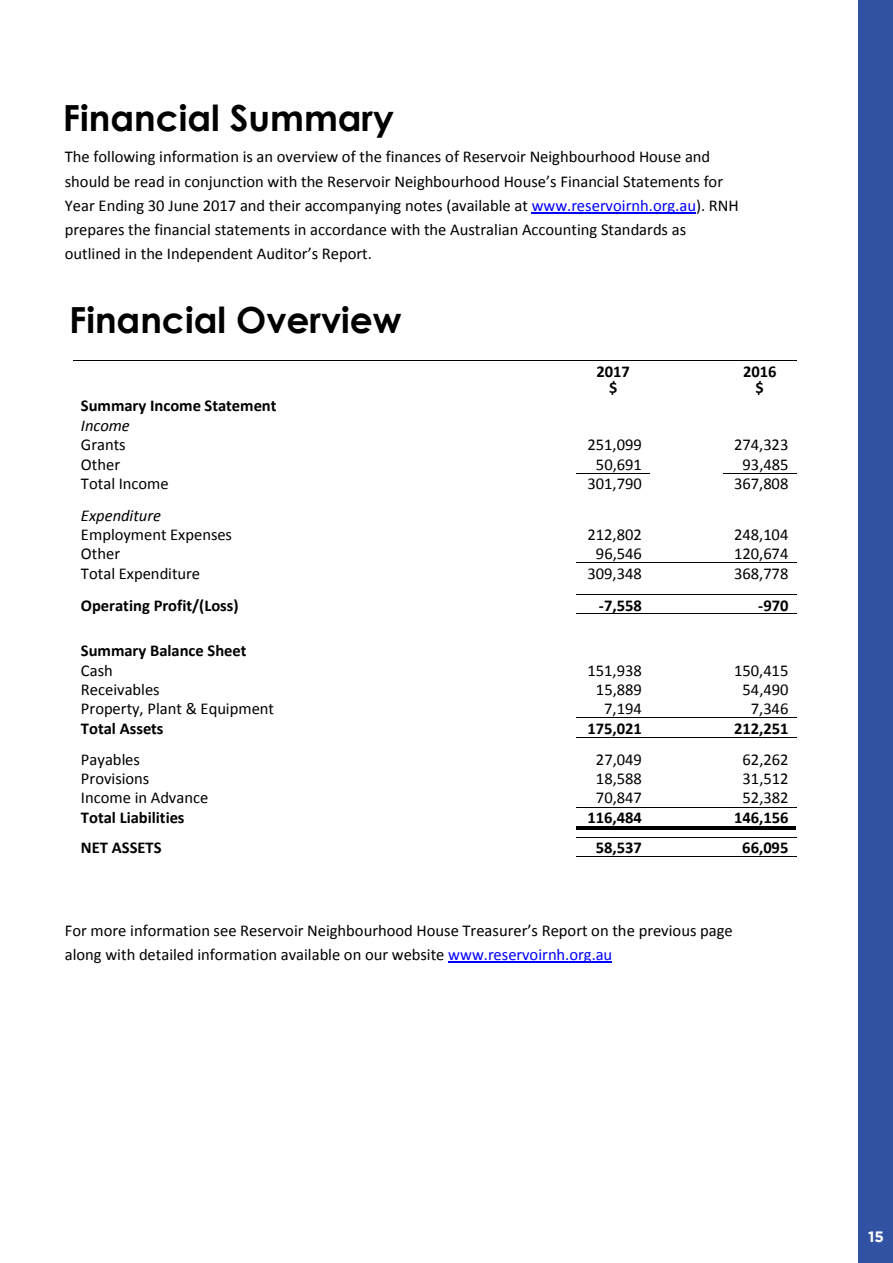
<style>
.page{position:relative;width:893px;height:1263px;background:#fff}
.page>*{position:absolute;margin:0;border:0;box-sizing:border-box;transform-origin:0 0}
.t1{font:700 36px "Century Gothic";color:#000}
.t2{font:16.5px/24.2px "Calibri";color:#000}
.t3{font:700 16.5px "Calibri";color:#000}
.t4{font:italic 16.5px "Calibri";color:#000}
.t5{font:700 15px "Gotham";color:#fff}
.s1{color:#00f}
</style>
<div class="page">
<div style="left:859px;top:0;width:34px;height:1263px;background:#3151a3"></div>
<hr style="left:532px;top:212px;width:164px;height:1px;background:#00f">
<hr style="left:73px;top:360px;width:504px;height:1px;background:#000">
<hr style="left:577px;top:360px;width:73px;height:1px;background:#000">
<hr style="left:651px;top:360px;width:72px;height:1px;background:#000">
<hr style="left:724px;top:360px;width:72px;height:1px;background:#000">
<hr style="left:577px;top:473px;width:73px;height:1px;background:#000">
<hr style="left:723px;top:473px;width:73px;height:1px;background:#000">
<hr style="left:577px;top:562px;width:73px;height:1px;background:#000">
<hr style="left:651px;top:562px;width:72px;height:1px;background:#000">
<hr style="left:724px;top:562px;width:72px;height:1px;background:#000">
<hr style="left:577px;top:594px;width:73px;height:1px;background:#000">
<hr style="left:651px;top:594px;width:72px;height:1px;background:#000">
<hr style="left:724px;top:594px;width:72px;height:1px;background:#000">
<hr style="left:577px;top:613px;width:73px;height:1px;background:#000">
<hr style="left:651px;top:613px;width:72px;height:1px;background:#000">
<hr style="left:724px;top:613px;width:72px;height:1px;background:#000">
<hr style="left:577px;top:717px;width:73px;height:1px;background:#000">
<hr style="left:651px;top:717px;width:72px;height:1px;background:#000">
<hr style="left:724px;top:717px;width:72px;height:1px;background:#000">
<hr style="left:577px;top:737px;width:73px;height:1px;background:#000">
<hr style="left:651px;top:737px;width:72px;height:1px;background:#000">
<hr style="left:724px;top:737px;width:72px;height:1px;background:#000">
<hr style="left:577px;top:807px;width:73px;height:1px;background:#000">
<hr style="left:651px;top:807px;width:72px;height:1px;background:#000">
<hr style="left:724px;top:807px;width:72px;height:1px;background:#000">
<hr style="left:577px;top:826px;width:73px;height:1px;background:#000">
<hr style="left:577px;top:828px;width:73px;height:1px;background:#000">
<hr style="left:653px;top:826px;width:70px;height:1px;background:#000">
<hr style="left:653px;top:828px;width:70px;height:1px;background:#000">
<hr style="left:726px;top:826px;width:70px;height:1px;background:#000">
<hr style="left:726px;top:828px;width:70px;height:1px;background:#000">
<hr style="left:577px;top:837px;width:73px;height:1px;background:#000">
<hr style="left:651px;top:837px;width:72px;height:1px;background:#000">
<hr style="left:724px;top:837px;width:72px;height:1px;background:#000">
<hr style="left:577px;top:856px;width:73px;height:1px;background:#000">
<hr style="left:651px;top:856px;width:72px;height:1px;background:#000">
<hr style="left:724px;top:856px;width:72px;height:1px;background:#000">
<hr style="left:448px;top:962px;width:164px;height:1px;background:#00f">
<h1 class="t1" style="left:63px;top:91px;width:333px">Financial Summary</h1>
<p class="t2" style="left:65px;top:145px;width:675px">The following information is an overview of the finances of Reservoir Neighbourhood House and should be read in conjunction with the Reservoir Neighbourhood House’s Financial Statements for Year Ending 30 June 2017 and their accompanying notes (available at <span class="s1">www.reservoirnh.org.au</span>). RNH prepares the financial statements in accordance with the Australian Accounting Standards as outlined in the Independent Auditor’s Report.</p>
<h1 class="t1" style="left:69px;top:293px;width:334px">Financial Overview</h1>
<p class="t3" style="left:596px;top:361px;width:35px">2017</p>
<p class="t3" style="left:743px;top:361px;width:35px">2016</p>
<p class="t3" style="left:609px;top:377px;width:10px">$</p>
<p class="t3" style="left:756px;top:377px;width:10px">$</p>
<p class="t3" style="left:81px;top:395px;width:197px">Summary Income Statement</p>
<p class="t4" style="left:81px;top:414px;width:50px">Income</p>
<p class="t2" style="left:81px;top:433px;width:46px">Grants</p>
<p class="t2" style="left:587px;top:433px;width:56px">251,099</p>
<p class="t2" style="left:734px;top:433px;width:56px">274,323</p>
<p class="t2" style="left:81px;top:452px;width:41px">Other</p>
<p class="t2" style="left:596px;top:452px;width:47px">50,691</p>
<p class="t2" style="left:742px;top:452px;width:47px">93,485</p>
<p class="t2" style="left:81px;top:472px;width:89px">Total Income</p>
<p class="t2" style="left:587px;top:472px;width:56px">301,790</p>
<p class="t2" style="left:734px;top:472px;width:56px">367,808</p>
<p class="t4" style="left:81px;top:504px;width:82px">Expenditure</p>
<p class="t2" style="left:81px;top:522px;width:153px">Employment Expenses</p>
<p class="t2" style="left:587px;top:522px;width:56px">212,802</p>
<p class="t2" style="left:734px;top:522px;width:56px">248,104</p>
<p class="t2" style="left:81px;top:541px;width:41px">Other</p>
<p class="t2" style="left:596px;top:541px;width:48px">96,546</p>
<p class="t2" style="left:734px;top:541px;width:56px">120,674</p>
<p class="t2" style="left:81px;top:561px;width:121px">Total Expenditure</p>
<p class="t2" style="left:587px;top:561px;width:56px">309,348</p>
<p class="t2" style="left:734px;top:561px;width:56px">368,778</p>
<p class="t3" style="left:81px;top:594px;width:159px">Operating Profit/(Loss)</p>
<p class="t3" style="left:599px;top:594px;width:44px">-7,558</p>
<p class="t3" style="left:758px;top:594px;width:32px">-970</p>
<p class="t3" style="left:81px;top:640px;width:167px">Summary Balance Sheet</p>
<p class="t2" style="left:81px;top:658px;width:33px">Cash</p>
<p class="t2" style="left:587px;top:658px;width:56px">151,938</p>
<p class="t2" style="left:734px;top:658px;width:56px">150,415</p>
<p class="t2" style="left:81px;top:677px;width:80px">Receivables</p>
<p class="t2" style="left:596px;top:677px;width:48px">15,889</p>
<p class="t2" style="left:742px;top:677px;width:47px">54,490</p>
<p class="t2" style="left:81px;top:696px;width:194px">Property, Plant &amp; Equipment</p>
<p class="t2" style="left:604px;top:696px;width:39px">7,194</p>
<p class="t2" style="left:751px;top:696px;width:39px">7,346</p>
<p class="t3" style="left:81px;top:718px;width:84px">Total Assets</p>
<p class="t3" style="left:587px;top:718px;width:56px">175,021</p>
<p class="t3" style="left:734px;top:718px;width:56px">212,251</p>
<p class="t2" style="left:81px;top:747px;width:60px">Payables</p>
<p class="t2" style="left:596px;top:747px;width:48px">27,049</p>
<p class="t2" style="left:742px;top:747px;width:47px">62,262</p>
<p class="t2" style="left:81px;top:766px;width:70px">Provisions</p>
<p class="t2" style="left:596px;top:766px;width:47px">18,588</p>
<p class="t2" style="left:742px;top:766px;width:47px">31,512</p>
<p class="t2" style="left:81px;top:786px;width:129px">Income in Advance</p>
<p class="t2" style="left:596px;top:786px;width:47px">70,847</p>
<p class="t2" style="left:742px;top:786px;width:47px">52,382</p>
<p class="t3" style="left:81px;top:807px;width:105px">Total Liabilities</p>
<p class="t3" style="left:587px;top:807px;width:56px">116,484</p>
<p class="t3" style="left:734px;top:807px;width:56px">146,156</p>
<p class="t3" style="left:81px;top:837px;width:82px">NET ASSETS</p>
<p class="t3" style="left:596px;top:837px;width:48px">58,537</p>
<p class="t3" style="left:742px;top:837px;width:48px">66,095</p>
<p class="t2" style="left:65px;top:918px;width:669px">For more information see Reservoir Neighbourhood House Treasurer’s Report on the previous page along with detailed information available on our website <span class="s1">www.reservoirnh.org.au</span></p>
<p class="t5" style="left:868px;top:1228px;width:17px">15</p>
</div>
